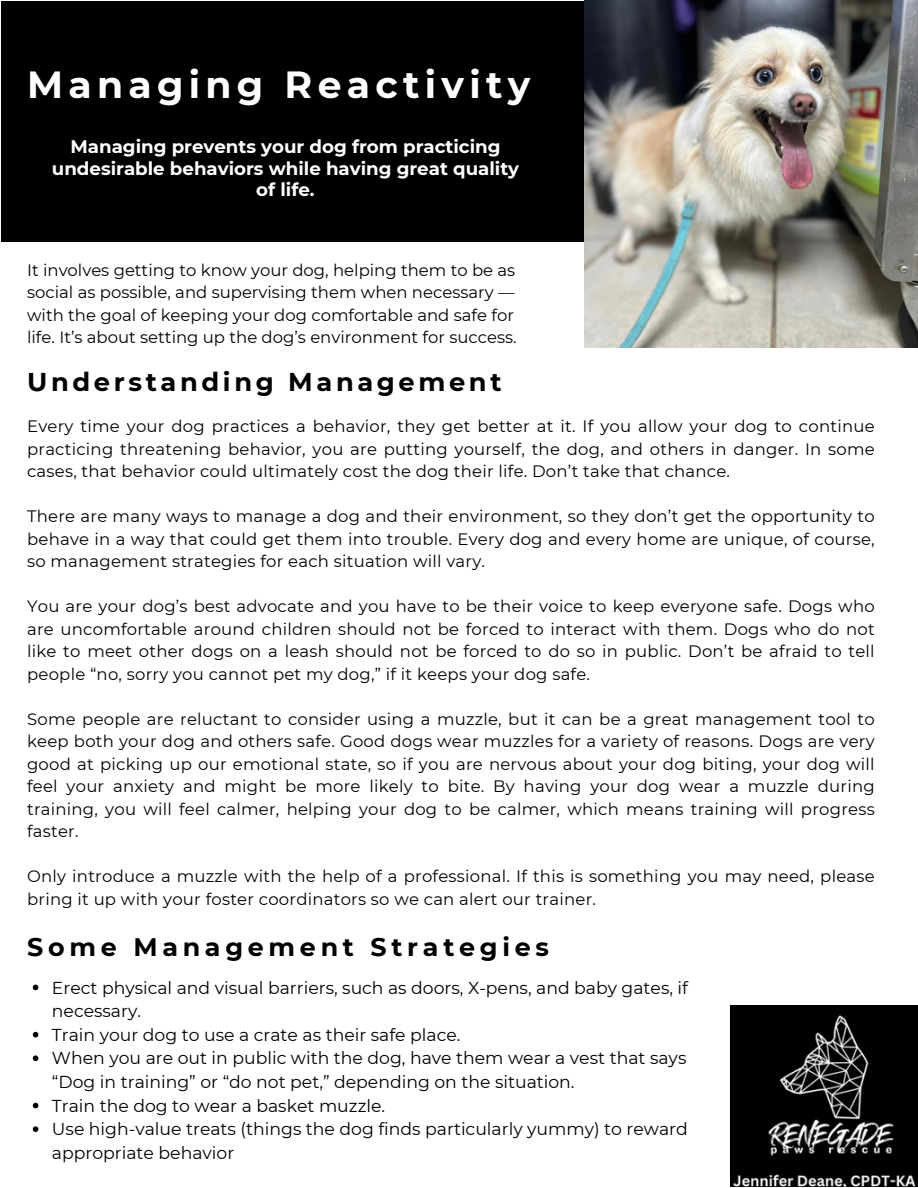
<style>
.page{position:relative;width:918px;height:1188px;background:#fff}
.page>*{position:absolute;margin:0;border:0;box-sizing:border-box;transform-origin:0 0}
.t1{font:700 37.8px "Montserrat";letter-spacing:.14em;color:#fff}
.t2{font:700 25.8px "Montserrat";letter-spacing:.14em;color:#000}
.t3{font:700 25.35px "Montserrat";letter-spacing:.185em;color:#000}
.t4{font:700 18.3px/21.3px "Montserrat";color:#fff;text-align:center}
.t5{font:17.25px/23.7px "Montserrat";color:#000}
.t6{font:16.5px/22.5px "Montserrat";letter-spacing:.015em;color:#000;text-align:justify}
</style>
<div class="page">
<div style="left:1px;top:1px;width:599px;height:240px;background:#000"></div>
<img style="left:585px;top:0;width:333px;height:348px">
<img style="left:731px;top:1006px;width:186px;height:181px">
<svg style="left:33px;top:985px;width:5px;height:5px"></svg>
<svg style="left:33px;top:1032px;width:5px;height:5px"></svg>
<svg style="left:33px;top:1055px;width:5px;height:6px"></svg>
<svg style="left:33px;top:1103px;width:5px;height:5px"></svg>
<svg style="left:33px;top:1126px;width:5px;height:6px"></svg>
<p class="t1" style="left:27px;top:61px;width:505px">Managing Reactivity</p>
<p class="t4" style="left:52px;top:136px;width:469px">Managing prevents your dog from practicing undesirable behaviors while having great quality of life.</p>
<h3 class="t6" style="left:27px;top:259px;width:491px;text-align:left">It involves getting to know your dog, helping them to be as social as possible, and supervising them when necessary — with the goal of keeping your dog comfortable and safe for life. It’s about setting up the dog’s environment for success.</h3>
<p class="t2" style="left:27px;top:366px;width:476px">Understanding Management</p>
<p class="t6" style="left:27px;top:415px;width:849px">Every time your dog practices a behavior, they get better at it. If you allow your dog to continue practicing threatening behavior, you are putting yourself, the dog, and others in danger. In some cases, that behavior could ultimately cost the dog their life. Don’t take that chance.</p>
<h2 class="t6" style="left:27px;top:505px;width:849px">There are many ways to manage a dog and their environment, so they don’t get the opportunity to behave in a way that could get them into trouble. Every dog and every home are unique, of course, so management strategies for each situation will vary.</h2>
<p class="t6" style="left:27px;top:595px;width:849px">You are your dog’s best advocate and you have to be their voice to keep everyone safe. Dogs who are uncomfortable around children should not be forced to interact with them. Dogs who do not like to meet other dogs on a leash should not be forced to do so in public. Don’t be afraid to tell people “no, sorry you cannot pet my dog,” if it keeps your dog safe.</p>
<p class="t6" style="left:27px;top:708px;width:849px">Some people are reluctant to consider using a muzzle, but it can be a great management tool to keep both your dog and others safe. Good dogs wear muzzles for a variety of reasons. Dogs are very good at picking up our emotional state, so if you are nervous about your dog biting, your dog will feel your anxiety and might be more likely to bite. By having your dog wear a muzzle during training, you will feel calmer, helping your dog to be calmer, which means training will progress faster.</p>
<p class="t6" style="left:27px;top:865px;width:849px">Only introduce a muzzle with the help of a professional. If this is something you may need, please bring it up with your foster coordinators so we can alert our trainer.</p>
<p class="t3" style="left:27px;top:931px;width:523px">Some Management Strategies</p>
<p class="t5" style="left:52px;top:976px;width:638px">Erect physical and visual barriers, such as doors, X-pens, and baby gates, if necessary.</p>
<p class="t5" style="left:52px;top:1023px;width:410px">Train your dog to use a crate as their safe place.</p>
<h2 class="t5" style="left:52px;top:1046px;width:636px">When you are out in public with the dog, have them wear a vest that says “Dog in training” or “do not pet,” depending on the situation.</h2>
<p class="t5" style="left:52px;top:1094px;width:335px">Train the dog to wear a basket muzzle.</p>
<p class="t5" style="left:52px;top:1117px;width:637px">Use high-value treats (things the dog finds particularly yummy) to reward appropriate behavior</p>
</div>
